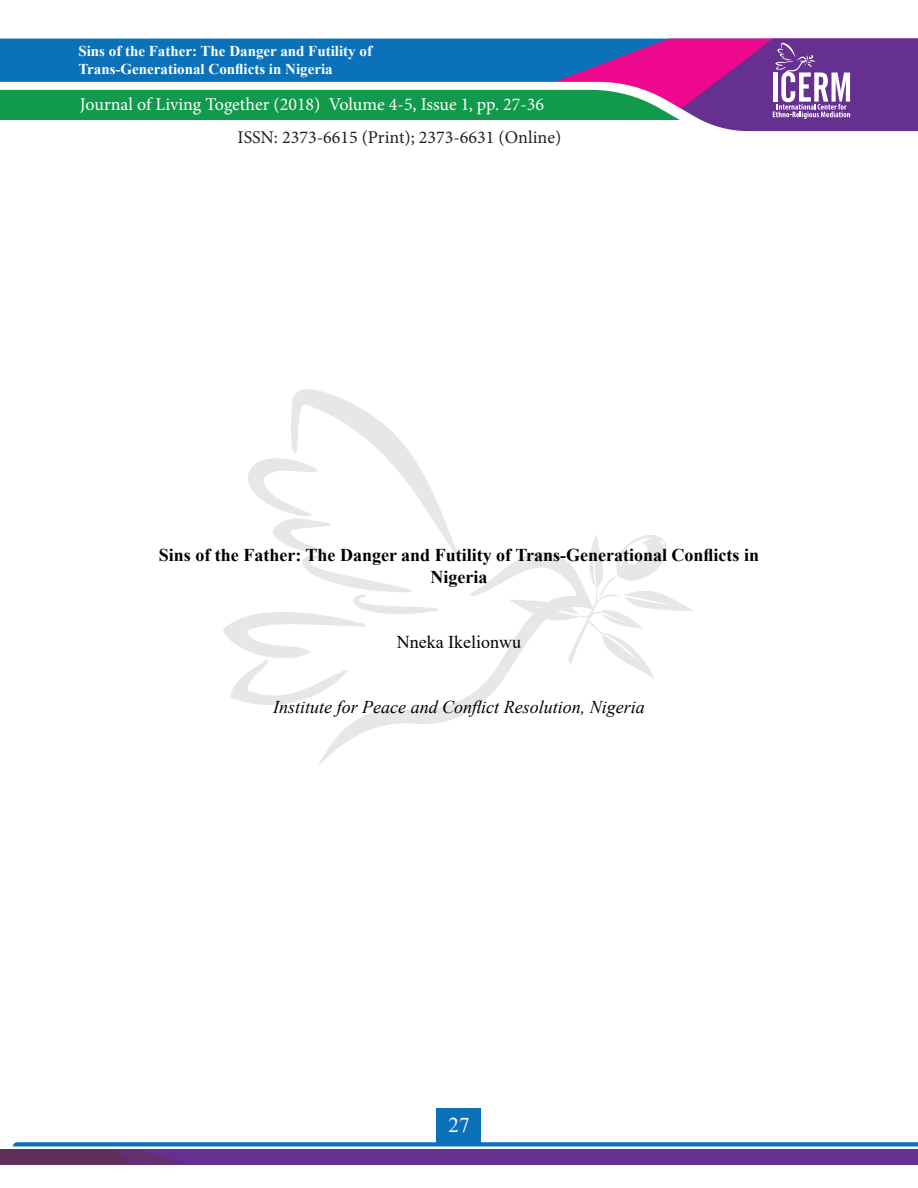
<style>
.page{position:relative;width:918px;height:1188px;background:#fff}
.page>*{position:absolute;margin:0;border:0;box-sizing:border-box;transform-origin:0 0}
.t1{font:21px "Times New Roman";color:#fff}
.No_Spacing{font:700 18px/21.6px "Times New Roman";color:#000;text-align:center}
.t2{font:18px "Minion Pro";color:#fff}
.No_Spacing-2{font:italic 18px "Times New Roman";color:#000}
.t3{font:18px "Minion Pro";color:#231f20}
.No_Spacing-3{font:18px "Times New Roman";color:#000}
.t4{font:700 15px "Times New Roman";color:#fff}
</style>
<div class="page">
<div style="left:0;top:39px;width:539px;height:43px;background:#0b72ba"></div>
<div style="left:0;top:89px;width:539px;height:31px;background:#119a4b"></div>
<svg style="left:539px;top:39px;width:379px;height:93px;background:#88589e"></svg>
<div style="left:437px;top:1108px;width:44px;height:37px;background:#0b72ba"></div>
<svg style="left:0;top:1142px;width:918px;height:22px;background:#6756a1"></svg>
<svg style="left:319px;top:567px;width:189px;height:198px"></svg>
<svg style="left:223px;top:389px;width:236px;height:317px"></svg>
<svg style="left:508px;top:535px;width:185px;height:144px"></svg>
<p class="t4" style="left:78px;top:40px;width:295px">Sins of the Father: The Danger and Futility of</p>
<p class="t4" style="left:78px;top:58px;width:256px">Trans-Generational Conflicts in Nigeria</p>
<p class="t2" style="left:80px;top:92px;width:466px">Journal of Living Together (2018) Volume 4-5, Issue 1, pp. 27-36</p>
<p class="t3" style="left:238px;top:125px;width:325px">ISSN: 2373-6615 (Print); 2373-6631 (Online)</p>
<p class="No_Spacing" style="left:159px;top:544px;width:602px">Sins of the Father: The Danger and Futility of Trans-Generational Conflicts in<br>Nigeria</p>
<p class="No_Spacing-3" style="left:397px;top:629px;width:126px">Nneka Ikelionwu</p>
<p class="No_Spacing-2" style="left:273px;top:694px;width:373px">Institute for Peace and Conflict Resolution, Nigeria</p>
<h1 class="t1" style="left:448px;top:1110px;width:22px">27</h1>
</div>
